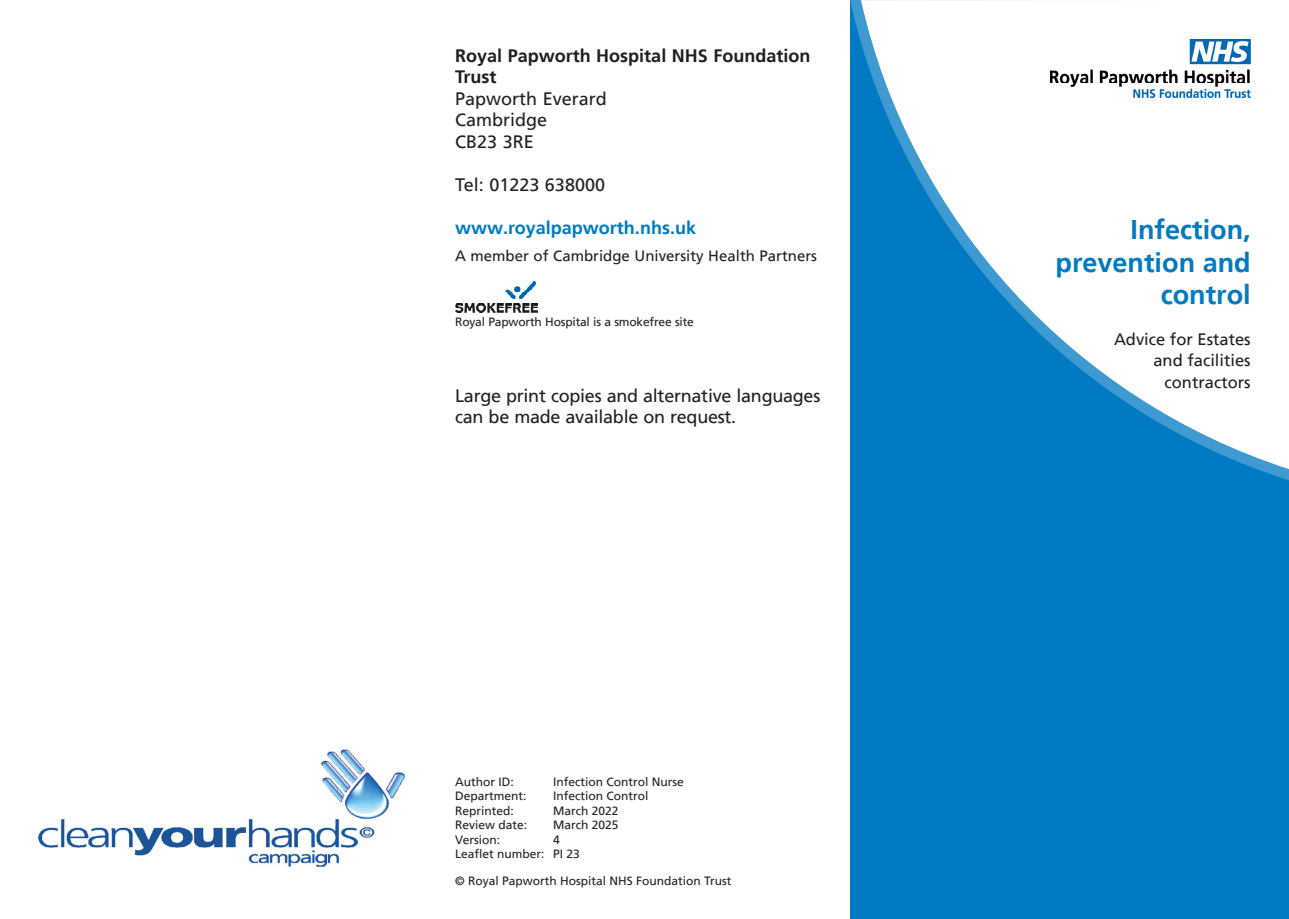
<style>
.page{position:relative;width:1289px;height:919px;background:#fff}
.page>*{position:absolute;margin:0;border:0;box-sizing:border-box;transform-origin:0 0}
.t1{font:700 27px/32.4px "Frutiger";color:#007ac2;text-align:right}
.t2{font:18px/21.6px "Frutiger";letter-spacing:-.015em;color:#231f20}
.t3{font:700 18px/21.6px "Frutiger";color:#231f20}
.t4{font:700 18px "Frutiger";color:#007ac2}
.t5{font:16.5px/21.6px "Frutiger";color:#231f20;text-align:right}
.t6{font:15px "Frutiger";color:#231f20}
.t7{font:12px "Frutiger";color:#231f20}
</style>
<div class="page">
<div style="left:850px;top:0;width:438px;height:918px;background:#007ac2"></div>
<svg style="left:861px;top:0;width:427px;height:469px;fill:#fff"></svg>
<img style="left:455px;top:282px;width:83px;height:30px">
<img style="left:38px;top:749px;width:366px;height:118px">
<img style="left:1050px;top:40px;width:200px;height:58px">
<p class="t3" style="left:455px;top:45px;width:357px">Royal Papworth Hospital NHS Foundation<br>Trust</p>
<p class="t2" style="left:455px;top:88px;width:153px">Papworth Everard</p>
<p class="t2" style="left:455px;top:109px;width:94px">Cambridge<br>CB23 3RE</p>
<p class="t2" style="left:455px;top:174px;width:151px">Tel: 01223 638000</p>
<p class="t4" style="left:455px;top:217px;width:242px">www.royalpapworth.nhs.uk</p>
<p class="t6" style="left:455px;top:247px;width:363px">A member of Cambridge University Health Partners</p>
<p class="t7" style="left:455px;top:315px;width:240px">Royal Papworth Hospital is a smokefree site</p>
<p class="t2" style="left:455px;top:384px;width:367px">Large print copies and alternative languages can be made available on request.</p>
<p class="t7" style="left:455px;top:774px;width:60px">Author ID:</p>
<p class="t7" style="left:553px;top:774px;width:132px">Infection Control Nurse</p>
<p class="t7" style="left:455px;top:789px;width:73px">Department:</p>
<p class="t7" style="left:553px;top:789px;width:97px">Infection Control</p>
<p class="t7" style="left:455px;top:803px;width:60px">Reprinted:</p>
<p class="t7" style="left:553px;top:803px;width:67px">March 2022</p>
<p class="t7" style="left:455px;top:818px;width:74px">Review date:</p>
<p class="t7" style="left:553px;top:818px;width:67px">March 2025</p>
<p class="t7" style="left:455px;top:832px;width:46px">Version:</p>
<p class="t7" style="left:553px;top:832px;width:8px">4</p>
<p class="t7" style="left:455px;top:846px;width:126px">Leaflet number: PI 23</p>
<p class="t7" style="left:455px;top:873px;width:278px">© Royal Papworth Hospital NHS Foundation Trust</p>
<p class="t1" style="left:1055px;top:214px;width:197px">Infection, prevention and control</p>
<p class="t5" style="left:1113px;top:328px;width:138px">Advice for Estates and facilities contractors</p>
</div>
